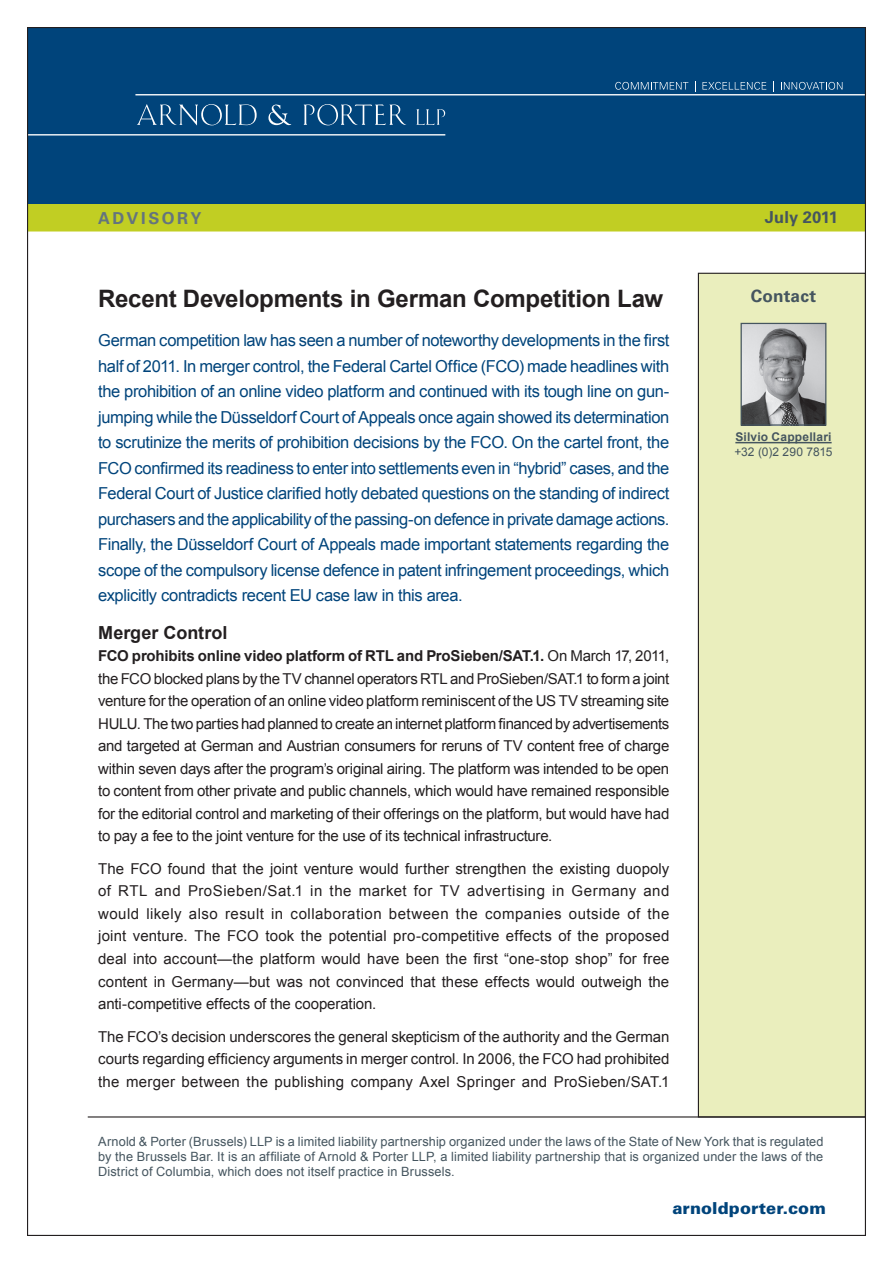
<style>
.page{position:relative;width:893px;height:1263px;background:#fff}
.page>*{position:absolute;margin:0;border:0;box-sizing:border-box;transform-origin:0 0}
.t1{font:700 24px "Arial";letter-spacing:-.01em;color:#231f20}
.t2{font:700 18px "Arial";color:#231f20}
.t3{font:700 17.25px "Univers";letter-spacing:.01em;color:#45555f}
.t4{font:16.5px/25.5px "Arial";letter-spacing:-.02em;color:#00447b;text-align:justify}
.t5{font:900 16.5px "Univers";letter-spacing:.005em;color:#00447b}
.t6{font:700 16.5px "Univers";letter-spacing:.155em;color:#64747e}
.t7{font:700 16.5px "Univers";letter-spacing:.005em;color:#45555f}
.t8{font:15px/22.5px "Arial";letter-spacing:-.005em;color:#231f20;text-align:justify}
.t9{font:12.75px/15.3px "Arial";letter-spacing:.01em;color:#45555f;text-align:justify}
.t10{font:700 12px "Arial";letter-spacing:.015em;color:#45555f}
.t11{font:12px "Arial";letter-spacing:.005em;color:#45555f}
.s1{font-weight:700}
</style>
<div class="page">
<div style="left:27px;top:200px;width:839px;height:31px;background:#c1ce23"></div>
<div style="left:27px;top:27px;width:839px;height:177px;background:#00447b"></div>
<hr style="left:135px;top:94px;width:731px;height:1px;background:#fff">
<hr style="left:27px;top:134px;width:418px;height:1px;background:#fff">
<svg style="left:137px;top:104px;width:120px;height:22px"></svg>
<svg style="left:268px;top:105px;width:23px;height:20px"></svg>
<svg style="left:416px;top:109px;width:29px;height:16px"></svg>
<svg style="left:303px;top:104px;width:103px;height:21px"></svg>
<svg style="left:615px;top:82px;width:73px;height:8px"></svg>
<svg style="left:702px;top:82px;width:64px;height:8px"></svg>
<svg style="left:781px;top:82px;width:61px;height:8px"></svg>
<div style="left:698px;top:273px;width:167px;height:844px;background:#eaeebd"></div>
<hr style="left:88px;top:1116px;width:778px;height:1px;background:#231f20">
<img style="left:742px;top:325px;width:82px;height:99px">
<div style="left:740px;top:323px;width:86px;height:103px;border:1px solid #45555f"></div>
<hr style="left:735px;top:442px;width:97px;height:1px;background:#45555f">
<p class="t6" style="left:98px;top:209px;width:105px">ADVISORY</p>
<p class="t7" style="left:765px;top:208px;width:75px">July 2011</p>
<h1 class="t1" style="left:98px;top:283px;width:567px">Recent Developments in German Competition Law</h1>
<p class="t4" style="left:98px;top:328px;width:573px">German competition law has seen a number of noteworthy developments in the first half of 2011. In merger control, the Federal Cartel Office (FCO) made headlines with the prohibition of an online video platform and continued with its tough line on gun&shy;jumping while the Düsseldorf Court of Appeals once again showed its determination to scrutinize the merits of prohibition decisions by the FCO. On the cartel front, the FCO confirmed its readiness to enter into settlements even in “hybrid” cases, and the Federal Court of Justice clarified hotly debated questions on the standing of indirect purchasers and the applicability of the passing-on defence in private damage actions.<br>Finally, the Düsseldorf Court of Appeals made important statements regarding the scope of the compulsory license defence in patent infringement proceedings, which explicitly contradicts recent EU case law in this area.</p>
<p class="t2" style="left:98px;top:620px;width:131px">Merger Control</p>
<p class="t8" style="left:98px;top:645px;width:573px"><span class="s1">FCO prohibits online video platform of RTL and ProSieben/SAT.1.</span> On March 17, 2011, the FCO blocked plans by the TV channel operators RTL and ProSieben/SAT.1 to form a joint venture for the operation of an online video platform reminiscent of the US TV streaming site HULU. The two parties had planned to create an internet platform financed by advertisements and targeted at German and Austrian consumers for reruns of TV content free of charge within seven days after the program’s original airing. The platform was intended to be open to content from other private and public channels, which would have remained responsible for the editorial control and marketing of their offerings on the platform, but would have had to pay a fee to the joint venture for the use of its technical infrastructure.</p>
<p class="t8" style="left:98px;top:858px;width:573px">The FCO found that the joint venture would further strengthen the existing duopoly of RTL and ProSieben/Sat.1 in the market for TV advertising in Germany and would likely also result in collaboration between the companies outside of the joint venture. The FCO took the potential pro-competitive effects of the proposed deal into account—the platform would have been the first “one-stop shop” for free content in Germany—but was not convinced that these effects would outweigh the anti-competitive effects of the cooperation.</p>
<p class="t8" style="left:98px;top:1025px;width:573px">The FCO’s decision underscores the general skepticism of the authority and the German courts regarding efficiency arguments in merger control. In 2006, the FCO had prohibited the merger between the publishing company Axel Springer and ProSieben/SAT.1</p>
<p class="t3" style="left:751px;top:286px;width:67px">Contact</p>
<p class="t10" style="left:735px;top:429px;width:98px">Silvio Cappellari</p>
<p class="t11" style="left:734px;top:443px;width:100px">+32 (0)2 290 7815</p>
<p class="t9" style="left:98px;top:1134px;width:727px">Arnold &amp; Porter (Brussels) LLP is a limited liability partnership organized under the laws of the State of New York that is regulated by the Brussels Bar. It is an affiliate of Arnold &amp; Porter LLP, a limited liability partnership that is organized under the laws of the District of Columbia, which does not itself practice in Brussels.</p>
<p class="t5" style="left:672px;top:1198px;width:155px">arnoldporter.com</p>
</div>
